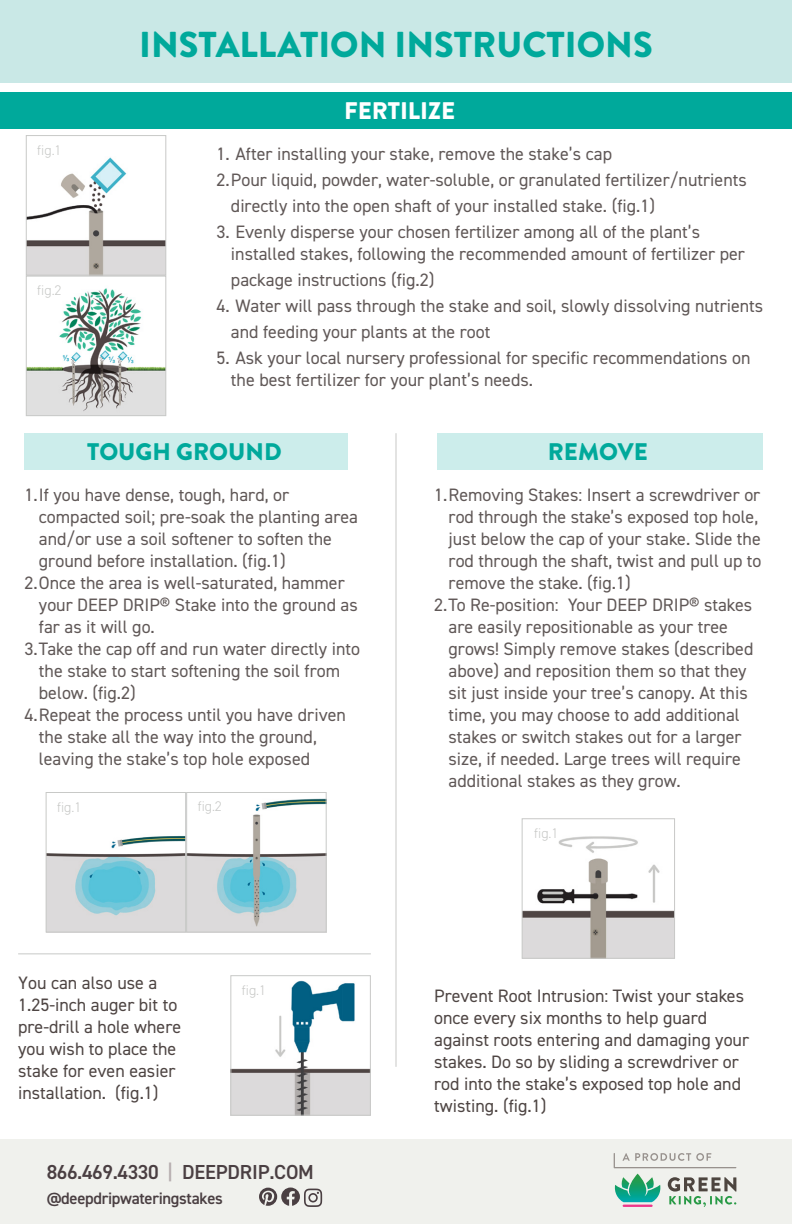
<style>
.page{position:relative;width:792px;height:1224px;background:#fff}
.page>*{position:absolute;margin:0;border:0;box-sizing:border-box;transform-origin:0 0}
.t1{font:900 36px "Brandon Grotesque";color:#00a99b}
.t2{font:900 24px "Brandon Grotesque";color:#00a99b}
.t3{font:900 24px "Brandon Grotesque";color:#fff}
.t4{font:600 20.4px "DIN2014";letter-spacing:-.01em;color:#4a3f42}
.t5{font:18px/22px "DIN2014";color:#605857}
.t6{font:18px/22px "DIN2014";color:#4e4543}
.t7{font:600 16.6px "DIN2014";letter-spacing:-.02em;color:#4a3f42}
.t8{font:300 14px "DIN2014";color:#c8c9c7}
.s1{color:#b6aeaf}
</style>
<div class="page">
<div style="left:0;top:0;width:792px;height:82px;background:#c9e8e6"></div>
<div style="left:0;top:92px;width:792px;height:37px;background:#00a99b"></div>
<img style="left:28px;top:157px;width:136px;height:257px">
<div style="left:26px;top:135px;width:140px;height:141px;border:1px solid #c8c9c7"></div>
<div style="left:26px;top:276px;width:140px;height:140px;border:1px solid #c8c9c7"></div>
<img style="left:48px;top:836px;width:136px;height:95px">
<div style="left:46px;top:792px;width:140px;height:141px;border:1px solid #c8c9c7"></div>
<img style="left:188px;top:798px;width:137px;height:133px">
<div style="left:186px;top:792px;width:141px;height:141px;border:1px solid #c8c9c7"></div>
<div style="left:24px;top:433px;width:324px;height:37px;background:#ccedeb"></div>
<hr style="left:18px;top:954px;width:353px;height:1px;background:#c8c9c7">
<img style="left:232px;top:980px;width:137px;height:134px">
<div style="left:230px;top:975px;width:141px;height:141px;border:1px solid #c8c9c7"></div>
<hr style="left:396px;top:433px;width:1px;height:634px;background:#c8c9c7">
<div style="left:437px;top:433px;width:325px;height:37px;background:#ccedeb"></div>
<img style="left:524px;top:836px;width:149px;height:121px">
<div style="left:522px;top:818px;width:153px;height:141px;border:1px solid #c8c9c7"></div>
<div style="left:0;top:1140px;width:792px;height:84px;background:#f0f1ed"></div>
<svg style="left:614px;top:1153px;width:122px;height:54px"></svg>
<svg style="left:259px;top:1188px;width:63px;height:19px"></svg>
<p class="t1" style="left:139px;top:19px;width:515px">INSTALLATION INSTRUCTIONS</p>
<p class="t8" style="left:37px;top:141px;width:26px">fig.1</p>
<p class="t8" style="left:37px;top:282px;width:26px">fig.2</p>
<p class="t3" style="left:344px;top:94px;width:113px">FERTILIZE</p>
<p class="t5" style="left:217px;top:142px;width:397px">1. After installing your stake, remove the stake’s cap</p>
<p class="t5" style="left:231px;top:166px;width:517px;line-height:26px;text-indent:-14px">2.Pour liquid, powder, water-soluble, or granulated fertilizer/nutrients directly into the open shaft of your installed stake. (fig.1)</p>
<p class="t5" style="left:231px;top:220px;width:516px;text-indent:-14px">3. Evenly disperse your chosen fertilizer among all of the plant’s installed stakes, following the recommended amount of fertilizer per</p>
<p class="t5" style="left:231px;top:268px;width:205px">package instructions (fig.2)</p>
<p class="t5" style="left:231px;top:292px;width:534px;line-height:26px;text-indent:-14px">4. Water will pass through the stake and soil, slowly dissolving nutrients and feeding your plants at the root</p>
<p class="t5" style="left:231px;top:346px;width:521px;text-indent:-14px">5. Ask your local nursery professional for specific recommendations on the best fertilizer for your plant’s needs.</p>
<p class="t2" style="left:87px;top:435px;width:196px">TOUGH GROUND</p>
<p class="t5" style="left:39px;top:483px;width:321px;text-indent:-14px">1.If you have dense, tough, hard, or compacted soil; pre-soak the planting area and/or use a soil softener to soften the ground before installation. (fig.1)</p>
<p class="t5" style="left:39px;top:571px;width:320px;text-indent:-14px">2.Once the area is well-saturated, hammer your DEEP DRIP® Stake into the ground as far as it will go.</p>
<p class="t5" style="left:39px;top:637px;width:323px;text-indent:-14px">3.Take the cap off and run water directly into the stake to start softening the soil from below. (fig.2)</p>
<p class="t5" style="left:39px;top:703px;width:309px;text-indent:-14px">4.Repeat the process until you have driven the stake all the way into the ground, leaving the stake’s top hole exposed</p>
<p class="t8" style="left:57px;top:798px;width:26px">fig.1</p>
<p class="t8" style="left:198px;top:798px;width:26px">fig.2</p>
<p class="t6" style="left:18px;top:972px;width:165px">You can also use a<br>1.25-inch auger bit to pre-drill a hole where you wish to place the stake for even easier installation. (fig.1)</p>
<p class="t8" style="left:242px;top:981px;width:26px">fig.1</p>
<p class="t4" style="left:47px;top:1159px;width:269px">866.469.4330 <span class="s1">|</span> DEEPDRIP.COM</p>
<p class="t7" style="left:47px;top:1187px;width:178px">@deepdripwateringstakes</p>
<p class="t2" style="left:548px;top:435px;width:101px">REMOVE</p>
<p class="t5" style="left:449px;top:483px;width:314px;text-indent:-14px">1.Removing Stakes: Insert a screwdriver or rod through the stake’s exposed top hole, just below the cap of your stake. Slide the rod through the shaft, twist and pull up to remove the stake. (fig.1)</p>
<p class="t5" style="left:449px;top:593px;width:306px;text-indent:-14px">2.To Re-position: Your DEEP DRIP® stakes are easily repositionable as your tree grows! Simply remove stakes (described above) and reposition them so that they sit just inside your tree’s canopy. At this time, you may choose to add additional stakes or switch stakes out for a larger size, if needed. Large trees will require additional stakes as they grow.</p>
<p class="t8" style="left:534px;top:824px;width:26px">fig.1</p>
<p class="t6" style="left:434px;top:985px;width:316px">Prevent Root Intrusion: Twist your stakes once every six months to help guard against roots entering and damaging your stakes. Do so by sliding a screwdriver or rod into the stake’s exposed top hole and twisting. (fig.1)</p>
</div>
